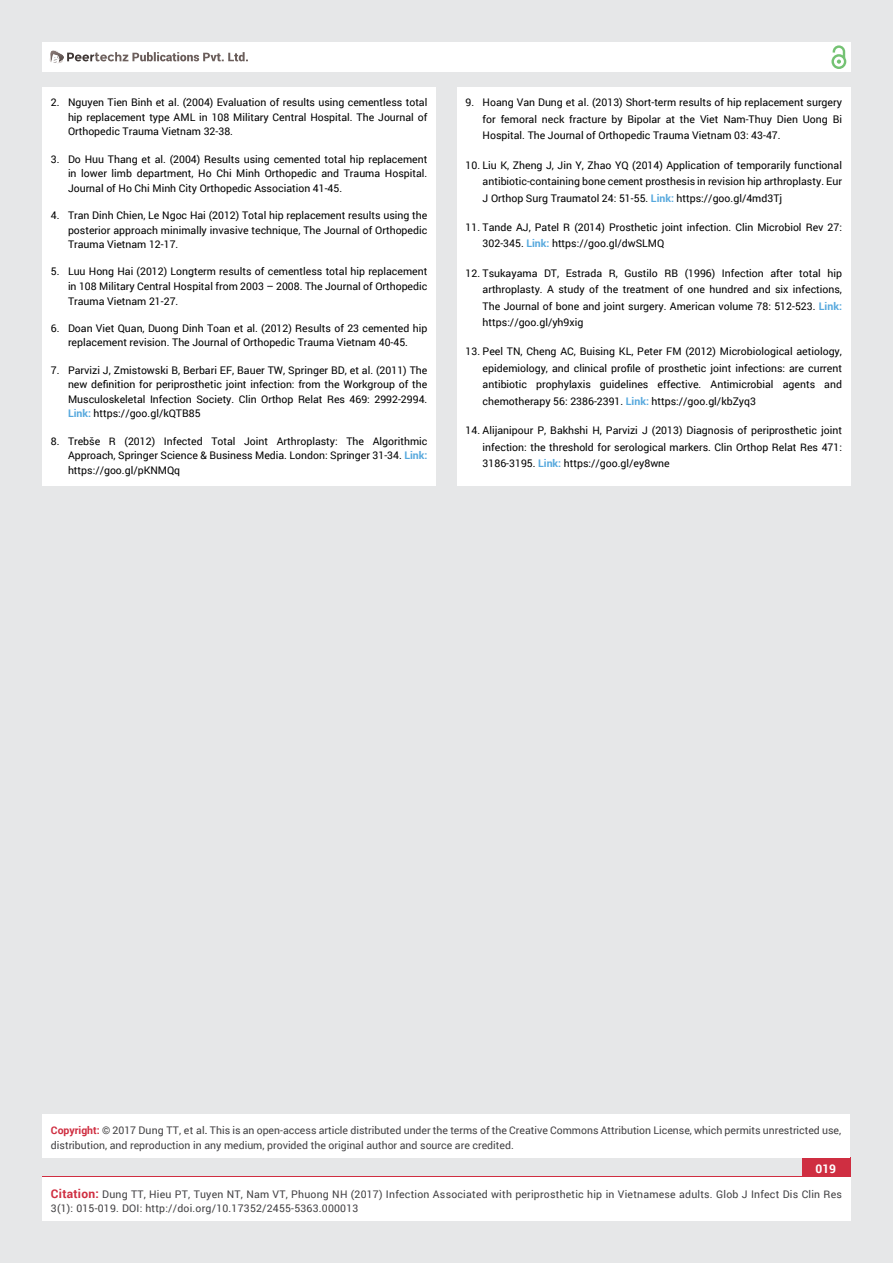
<style>
.page{position:relative;width:893px;height:1263px;background:#e6e7e8}
.page>*{position:absolute;margin:0;border:0;box-sizing:border-box;transform-origin:0 0}
.t1{font:700 12px "Roboto";color:#fff}
.t2{font:10.5px/14.5px "Roboto";color:#000;text-align:justify}
.t3{font:10.5px/15px "Roboto";color:#414042}
.t4{font:10.5px/13.5px "Roboto";letter-spacing:.02em;color:#414042}
.s1{font-weight:700;color:#56a8dd}
.s2{font-weight:700;color:#cf2e41}
.s3{color:#0e0e0e}
.s4{font-weight:700;font-size:12px;color:#cf2e41}
</style>
<div class="page">
<div style="left:42px;top:43px;width:808px;height:29px;background:#fff"></div>
<div style="left:831px;top:54px;width:15px;height:15px;border:2px solid #74c273;border-radius:50%"></div>
<svg style="left:831px;top:45px;width:15px;height:19px"></svg>
<div style="left:802px;top:1157px;width:48px;height:56px;background:#cf2e41"></div>
<svg style="left:49px;top:50px;width:199px;height:14px"></svg>
<div style="left:42px;top:1177px;width:808px;height:43px;background:#fff"></div>
<div style="left:42px;top:1115px;width:808px;height:43px;background:#fff"></div>
<div style="left:42px;top:87px;width:394px;height:399px;background:#fff"></div>
<div style="left:457px;top:87px;width:393px;height:399px;background:#fff"></div>
<p class="t2" style="left:68px;top:95px;width:361px;text-indent:-17px">2. Nguyen Tien Binh et al. (2004) Evaluation of results using cementless total hip replacement type AML in 108 Military Central Hospital. The Journal of Orthopedic Trauma Vietnam 32-38.</p>
<p class="t2" style="left:68px;top:151px;width:361px;text-indent:-17px">3. Do Huu Thang et al. (2004) Results using cemented total hip replacement in lower limb department, Ho Chi Minh Orthopedic and Trauma Hospital.<br>Journal of Ho Chi Minh City Orthopedic Association 41-45.</p>
<p class="t2" style="left:68px;top:208px;width:361px;text-indent:-17px">4. Tran Dinh Chien, Le Ngoc Hai (2012) Total hip replacement results using the posterior approach minimally invasive technique, The Journal of Orthopedic Trauma Vietnam 12-17.</p>
<p class="t2" style="left:68px;top:264px;width:361px;text-indent:-17px">5. Luu Hong Hai (2012) Longterm results of cementless total hip replacement in 108 Military Central Hospital from 2003 – 2008. The Journal of Orthopedic Trauma Vietnam 21-27.</p>
<p class="t2" style="left:51px;top:321px;width:378px;text-align:center">6. Doan Viet Quan, Duong Dinh Toan et al. (2012) Results of 23 cemented hip replacement revision. The Journal of Orthopedic Trauma Vietnam 40-45.</p>
<p class="t2" style="left:68px;top:362px;width:361px;text-indent:-17px">7. Parvizi J, Zmistowski B, Berbari EF, Bauer TW, Springer BD, et al. (2011) The new definition for periprosthetic joint infection: from the Workgroup of the Musculoskeletal Infection Society. Clin Orthop Relat Res 469: 2992-2994.<br><span class="s1">Link:</span> https://goo.gl/kQTB85</p>
<p class="t2" style="left:68px;top:433px;width:361px;text-indent:-17px">8. Trebše R (2012) Infected Total Joint Arthroplasty: The Algorithmic Approach, Springer Science &amp; Business Media. London: Springer 31-34. <span class="s1">Link: </span>https://goo.gl/pKNMQq</p>
<p class="t2" style="left:483px;top:94px;width:361px;line-height:16.5px;text-indent:-17px">9. Hoang Van Dung et al. (2013) Short-term results of hip replacement surgery for femoral neck fracture by Bipolar at the Viet Nam-Thuy Dien Uong Bi Hospital. The Journal of Orthopedic Trauma Vietnam 03: 43-47.</p>
<p class="t2" style="left:483px;top:156px;width:361px;line-height:16.5px;text-indent:-17px">10. Liu K, Zheng J, Jin Y, Zhao YQ (2014) Application of temporarily functional antibiotic-containing bone cement prosthesis in revision hip arthroplasty. Eur J Orthop Surg Traumatol 24: 51-55. <span class="s1">Link:</span> https://goo.gl/4md3Tj</p>
<p class="t2" style="left:483px;top:218px;width:361px;line-height:16.5px;text-indent:-17px">11. Tande AJ, Patel R (2014) Prosthetic joint infection. Clin Microbiol Rev 27:<br>302-345. <span class="s1">Link:</span> https://goo.gl/dwSLMQ</p>
<p class="t2" style="left:483px;top:264px;width:361px;line-height:16.5px;text-indent:-17px">12. Tsukayama DT, Estrada R, Gustilo RB (1996) Infection after total hip arthroplasty. A study of the treatment of one hundred and six infections, The Journal of bone and joint surgery. American volume 78: 512-523. <span class="s1">Link: </span>https://goo.gl/yh9xig</p>
<p class="t2" style="left:483px;top:343px;width:361px;line-height:16.5px;text-indent:-17px">13. Peel TN, Cheng AC, Buising KL, Peter FM (2012) Microbiological aetiology, epidemiology, and clinical profile of prosthetic joint infections: are current antibiotic prophylaxis guidelines effective. Antimicrobial agents and chemotherapy 56: 2386-2391. <span class="s1">Link:</span> https://goo.gl/kbZyq3</p>
<p class="t2" style="left:483px;top:422px;width:361px;line-height:16.5px;text-indent:-17px">14. Alijanipour P, Bakhshi H, Parvizi J (2013) Diagnosis of periprosthetic joint infection: the threshold for serological markers. Clin Orthop Relat Res 471:<br>3186-3195. <span class="s1">Link:</span> https://goo.gl/ey8wne</p>
<p class="t3" style="left:51px;top:1123px;width:792px"><span class="s2">Copyright:</span> © 2017 Dung TT, et al<span class="s3">.</span> This is an open-access article distributed under the terms of the Creative Commons Attribution License, which permits unrestricted use, distribution, and reproduction in any medium, provided the original author and source are credited.</p>
<p class="t1" style="left:815px;top:1161px;width:22px">019</p>
<p class="t4" style="left:51px;top:1188px;width:792px"><span class="s4">Citation:</span> Dung TT, Hieu PT, Tuyen NT, Nam VT, Phuong NH (2017) Infection Associated with periprosthetic hip in Vietnamese adults. Glob J Infect Dis Clin Res<br>3(1): 015-019. DOI: http://doi.org/10.17352/2455-5363.000013</p>
</div>
